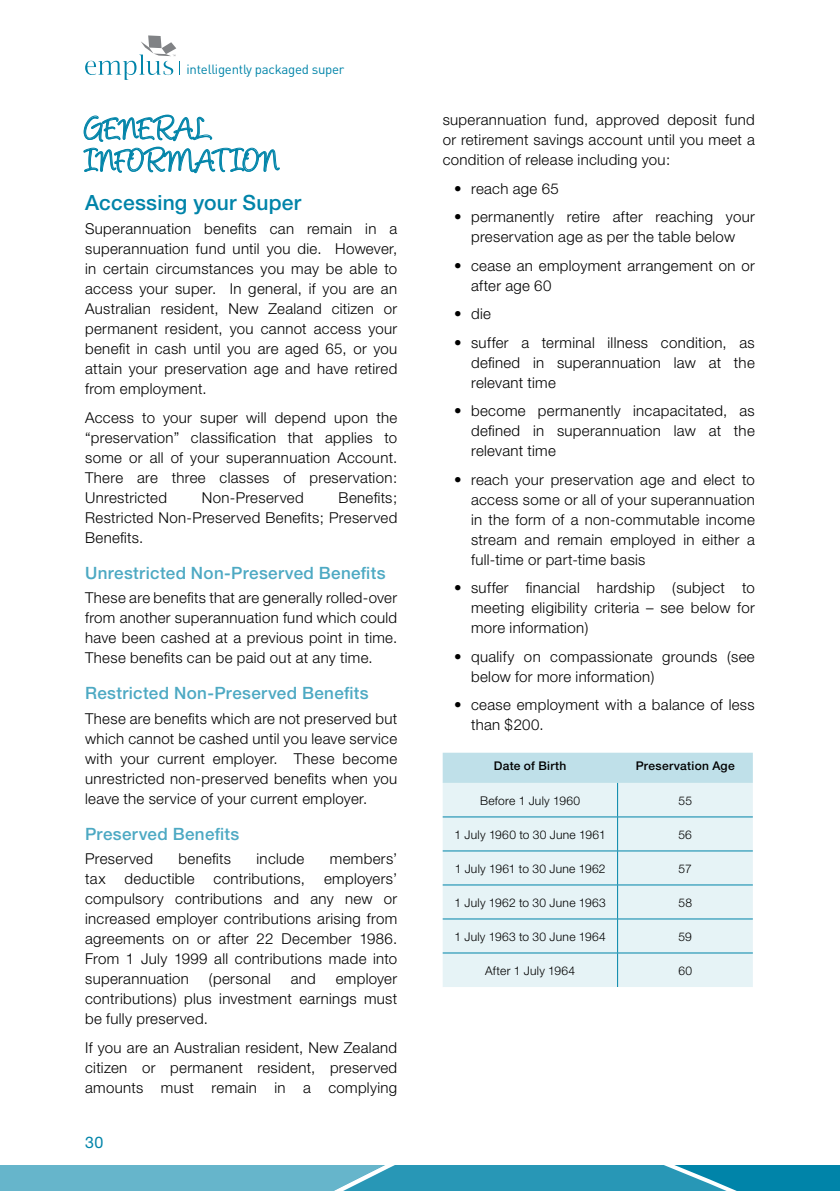
<style>
.page{position:relative;width:840px;height:1191px;background:#fff}
.page>*{position:absolute;margin:0;border:0;box-sizing:border-box;transform-origin:0 0}
.t1{font:36px/32px "Angelina";letter-spacing:.01em;color:#0084a9}
.t2{font:500 21px "Helvetica Neue";letter-spacing:.01em;color:#0084a9}
.t3{font:500 17px "Helvetica Neue";letter-spacing:.02em;color:#4da9c3}
.t4{font:16px "Helvetica Neue";color:#0084a9}
.t5{font:300 15px/20px "Helvetica Neue";letter-spacing:.02em;color:#000;text-align:justify}
.t6{font:13.2px "DIN";letter-spacing:-.02em;color:#0084a9}
.t7{font:300 12px "Helvetica Neue";letter-spacing:.025em;color:#000}
.t8{font:500 12px "Helvetica Neue";letter-spacing:.025em;color:#000}
</style>
<div class="page">
<svg style="left:85px;top:35px;width:95px;height:45px"></svg>
<svg style="left:0;top:1165px;width:839px;height:26px"></svg>
<svg style="left:83px;top:114px;width:196px;height:60px"></svg>
<div style="left:442px;top:752px;width:310px;height:31px;background:#bfe0e9"></div>
<div style="left:442px;top:783px;width:310px;height:204px;background:#e6f3f6"></div>
<hr style="left:617px;top:783px;width:1px;height:33px;background:#0084a9">
<hr style="left:617px;top:817px;width:1px;height:33px;background:#0084a9">
<hr style="left:617px;top:851px;width:1px;height:33px;background:#0084a9">
<hr style="left:617px;top:885px;width:1px;height:33px;background:#0084a9">
<hr style="left:617px;top:919px;width:1px;height:33px;background:#0084a9">
<hr style="left:617px;top:953px;width:1px;height:34px;background:#0084a9">
<hr style="left:442px;top:816px;width:175px;height:1px;background:#0084a9">
<hr style="left:617px;top:816px;width:135px;height:1px;background:#0084a9">
<hr style="left:442px;top:850px;width:175px;height:1px;background:#0084a9">
<hr style="left:617px;top:850px;width:135px;height:1px;background:#0084a9">
<hr style="left:442px;top:884px;width:175px;height:1px;background:#0084a9">
<hr style="left:617px;top:884px;width:135px;height:1px;background:#0084a9">
<hr style="left:442px;top:918px;width:175px;height:1px;background:#0084a9">
<hr style="left:617px;top:918px;width:135px;height:1px;background:#0084a9">
<hr style="left:442px;top:952px;width:175px;height:1px;background:#0084a9">
<hr style="left:617px;top:952px;width:135px;height:1px;background:#0084a9">
<p class="t6" style="left:186px;top:61px;width:159px">intelligently packaged super</p>
<h1 class="t1" style="left:85px;top:116px;width:196px">GENERAL<br>INFORMATION</h1>
<h2 class="t2" style="left:85px;top:190px;width:217px">Accessing your Super</h2>
<p class="t5" style="left:85px;top:218px;width:313px">Superannuation benefits can remain in a superannuation fund until you die. However, in certain circumstances you may be able to access your super. In general, if you are an Australian resident, New Zealand citizen or permanent resident, you cannot access your benefit in cash until you are aged 65, or you attain your preservation age and have retired from employment.</p>
<p class="t5" style="left:85px;top:407px;width:313px">Access to your super will depend upon the “preservation” classification that applies to some or all of your superannuation Account.<br>There are three classes of preservation:<br>Unrestricted</p>
<p class="t5" style="left:85px;top:487px;width:313px;text-indent:253px">Benefits; Restricted Non-Preserved Benefits; Preserved Benefits.</p>
<p class="t3" style="left:85px;top:563px;width:302px">Unrestricted Non-Preserved Benefits</p>
<p class="t5" style="left:85px;top:587px;width:313px">These are benefits that are generally rolled-over from another superannuation fund which could have been cashed at a previous point in time.<br>These benefits can be paid out at any time.</p>
<p class="t3" style="left:85px;top:683px;width:285px">Restricted Non-Preserved Benefits</p>
<p class="t5" style="left:85px;top:708px;width:313px">These are benefits which are not preserved but which cannot be cashed until you leave service with your current employer. These become unrestricted non-preserved benefits when you leave the service of your current employer.</p>
<p class="t3" style="left:85px;top:823px;width:156px">Preserved Benefits</p>
<p class="t5" style="left:85px;top:848px;width:69px">Preserved</p>
<p class="t5" style="left:178px;top:848px;width:54px">benefits</p>
<p class="t5" style="left:256px;top:848px;width:49px">include</p>
<p class="t5" style="left:329px;top:848px;width:69px">members’</p>
<p class="t5" style="left:85px;top:868px;width:22px">tax</p>
<p class="t5" style="left:124px;top:868px;width:72px">deductible</p>
<p class="t5" style="left:213px;top:868px;width:93px">contributions,</p>
<p class="t5" style="left:202px;top:487px;width:103px">Non-Preserved</p>
<p class="t5" style="left:85px;top:868px;width:313px;text-indent:239px">employers’ compulsory contributions and any new or increased employer contributions arising from agreements on or after 22 December 1986.<br>From 1 July 1999 all contributions made into superannuation</p>
<p class="t5" style="left:209px;top:968px;width:64px">(personal</p>
<p class="t5" style="left:290px;top:968px;width:27px">and</p>
<p class="t5" style="left:85px;top:968px;width:313px;text-indent:250px">employer contributions) plus investment earnings must be fully preserved.</p>
<p class="t5" style="left:85px;top:1037px;width:313px">If you are an Australian resident, New Zealand citizen or permanent resident, preserved amounts must remain in a complying</p>
<p class="t4" style="left:85px;top:1133px;width:20px">30</p>
<p class="t5" style="left:442px;top:109px;width:313px">superannuation fund, approved deposit fund or retirement savings account until you meet a condition of release including you:</p>
<p class="t5" style="left:454px;top:178px;width:106px">• reach age 65</p>
<p class="t5" style="left:454px;top:206px;width:302px;text-align:center">• permanently retire after reaching your preservation age as per the table below</p>
<p class="t5" style="left:471px;top:255px;width:285px;text-indent:-17px">• cease an employment arrangement on or after age 60</p>
<p class="t5" style="left:454px;top:303px;width:38px">• die</p>
<p class="t5" style="left:471px;top:332px;width:285px;text-indent:-17px">• suffer a terminal illness condition, as defined in superannuation law at the relevant time</p>
<p class="t5" style="left:471px;top:400px;width:285px;text-indent:-17px">• become permanently incapacitated, as defined in superannuation law at the relevant time</p>
<p class="t5" style="left:471px;top:469px;width:285px;text-indent:-17px">• reach your preservation age and elect to access some or all of your superannuation in the form of a non-commutable income stream and remain employed in either a full-time or part-time basis</p>
<p class="t5" style="left:471px;top:577px;width:285px;text-indent:-17px">• suffer financial hardship (subject to meeting eligibility criteria – see below for more information)</p>
<p class="t5" style="left:471px;top:646px;width:285px;text-indent:-17px">• qualify on compassionate grounds (see below for more information)</p>
<p class="t5" style="left:471px;top:694px;width:285px;text-indent:-17px">• cease employment with a balance of less than $200.</p>
<p class="t8" style="left:493px;top:758px;width:74px">Date of Birth</p>
<p class="t8" style="left:635px;top:758px;width:100px">Preservation Age</p>
<p class="t7" style="left:480px;top:793px;width:101px">Before 1 July 1960</p>
<p class="t7" style="left:678px;top:793px;width:15px">55</p>
<p class="t7" style="left:454px;top:827px;width:152px">1 July 1960 to 30 June 1961</p>
<p class="t7" style="left:678px;top:827px;width:15px">56</p>
<p class="t7" style="left:454px;top:861px;width:152px">1 July 1961 to 30 June 1962</p>
<p class="t7" style="left:678px;top:861px;width:15px">57</p>
<p class="t7" style="left:454px;top:895px;width:153px">1 July 1962 to 30 June 1963</p>
<p class="t7" style="left:678px;top:895px;width:15px">58</p>
<p class="t7" style="left:454px;top:929px;width:153px">1 July 1963 to 30 June 1964</p>
<p class="t7" style="left:678px;top:929px;width:15px">59</p>
<p class="t7" style="left:485px;top:963px;width:92px">After 1 July 1964</p>
<p class="t7" style="left:678px;top:963px;width:15px">60</p>
</div>
